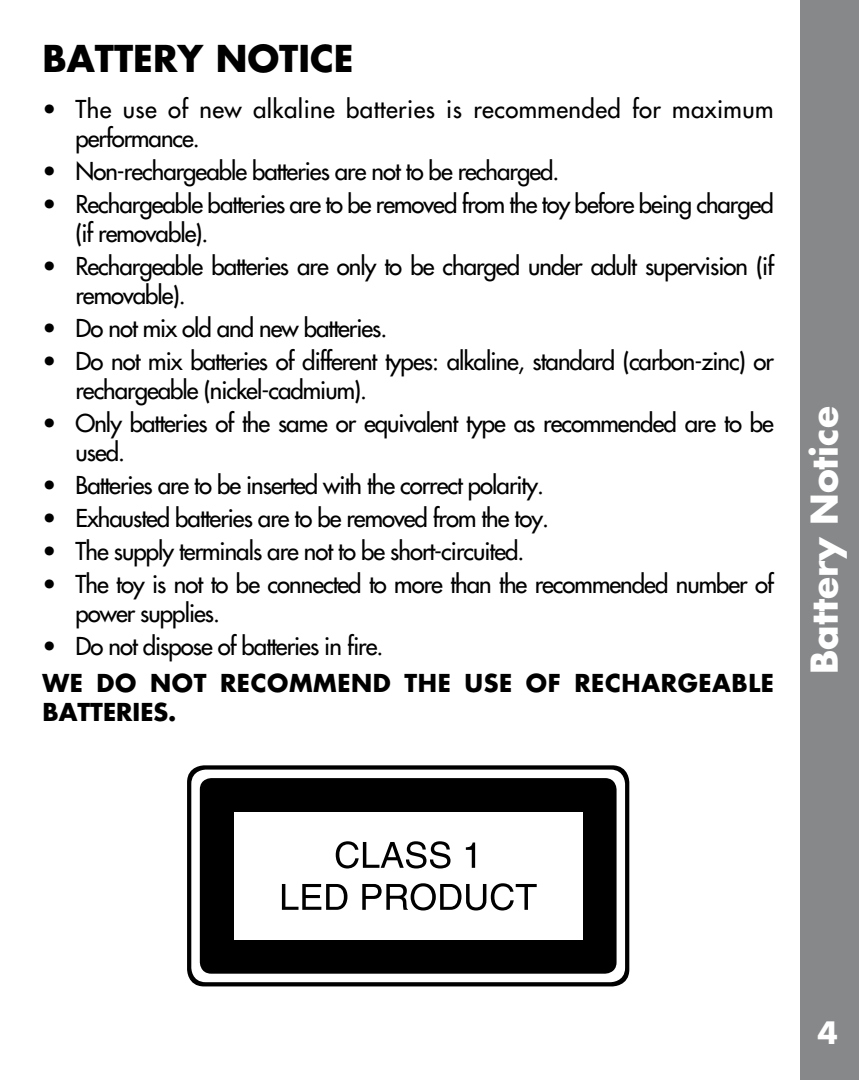
<style>
.page{position:relative;width:859px;height:1080px;background:#fff}
.page>*{position:absolute;margin:0;border:0;box-sizing:border-box;transform-origin:0 0}
.t1{font:700 36px "Futura";color:#000}
.t2{font:700 36px "Futura";color:#fff}
.t3{font:700 30px "Futura";color:#fff}
.t4{font:500 24px/28.8px "Futura";letter-spacing:-.04em;color:#000}
.t5{font:500 24px/28.8px "Futura";letter-spacing:.02em;color:#000}
.t6{font:700 24px/28.8px "Futura";letter-spacing:.025em;color:#000}
</style>
<div class="page">
<div style="left:800px;top:0;width:59px;height:1080px;background:#878889"></div>
<svg style="left:187px;top:765px;width:442px;height:221px;background:#141414"></svg>
<div style="left:191px;top:770px;width:434px;height:212px;background:#fff;border-radius:14px"></div>
<div style="left:200px;top:778px;width:416px;height:196px;background:#000;border-radius:11px"></div>
<div style="left:234px;top:812px;width:348px;height:128px;background:#fff"></div>
<svg style="left:336px;top:841px;width:139px;height:28px"></svg>
<svg style="left:282px;top:883px;width:255px;height:28px"></svg>
<h1 class="t1" style="left:42px;top:35px;width:313px">BATTERY NOTICE</h1>
<p class="t5" style="left:75px;top:95px;width:700px;text-indent:-33px">• The use of new alkaline batteries is recommended for maximum performance.</p>
<p class="t4" style="left:42px;top:157px;width:518px">• Non-rechargeable batteries are not to be recharged.</p>
<p class="t4" style="left:75px;top:190px;width:700px;text-indent:-33px">• Rechargeable batteries are to be removed from the toy before being charged (if removable).</p>
<p class="t4" style="left:75px;top:252px;width:700px;text-indent:-33px">• Rechargeable batteries are only to be charged under adult supervision (if removable).</p>
<p class="t4" style="left:42px;top:314px;width:346px">• Do not mix old and new batteries.</p>
<p class="t4" style="left:75px;top:347px;width:700px;text-indent:-33px">• Do not mix batteries of different types: alkaline, standard (carbon-zinc) or rechargeable (nickel-cadmium).</p>
<p class="t4" style="left:75px;top:409px;width:700px;text-indent:-33px">• Only batteries of the same or equivalent type as recommended are to be used.</p>
<p class="t4" style="left:42px;top:471px;width:503px">• Batteries are to be inserted with the correct polarity.</p>
<p class="t4" style="left:42px;top:504px;width:508px">• Exhausted batteries are to be removed from the toy.</p>
<p class="t4" style="left:42px;top:537px;width:483px">• The supply terminals are not to be short-circuited.</p>
<p class="t4" style="left:75px;top:570px;width:700px;text-indent:-33px">• The toy is not to be connected to more than the recommended number of power supplies.</p>
<p class="t4" style="left:42px;top:632px;width:342px">• Do not dispose of batteries in fire.</p>
<p class="t6" style="left:42px;top:668px;width:733px">WE DO NOT RECOMMEND THE USE OF RECHARGEABLE<br>BATTERIES.</p>
<h1 class="t2" style="left:800px;top:674px;width:269px;rotate:-90deg">Battery Notice</h1>
<p class="t3" style="left:817px;top:1013px;width:22px">4</p>
</div>
